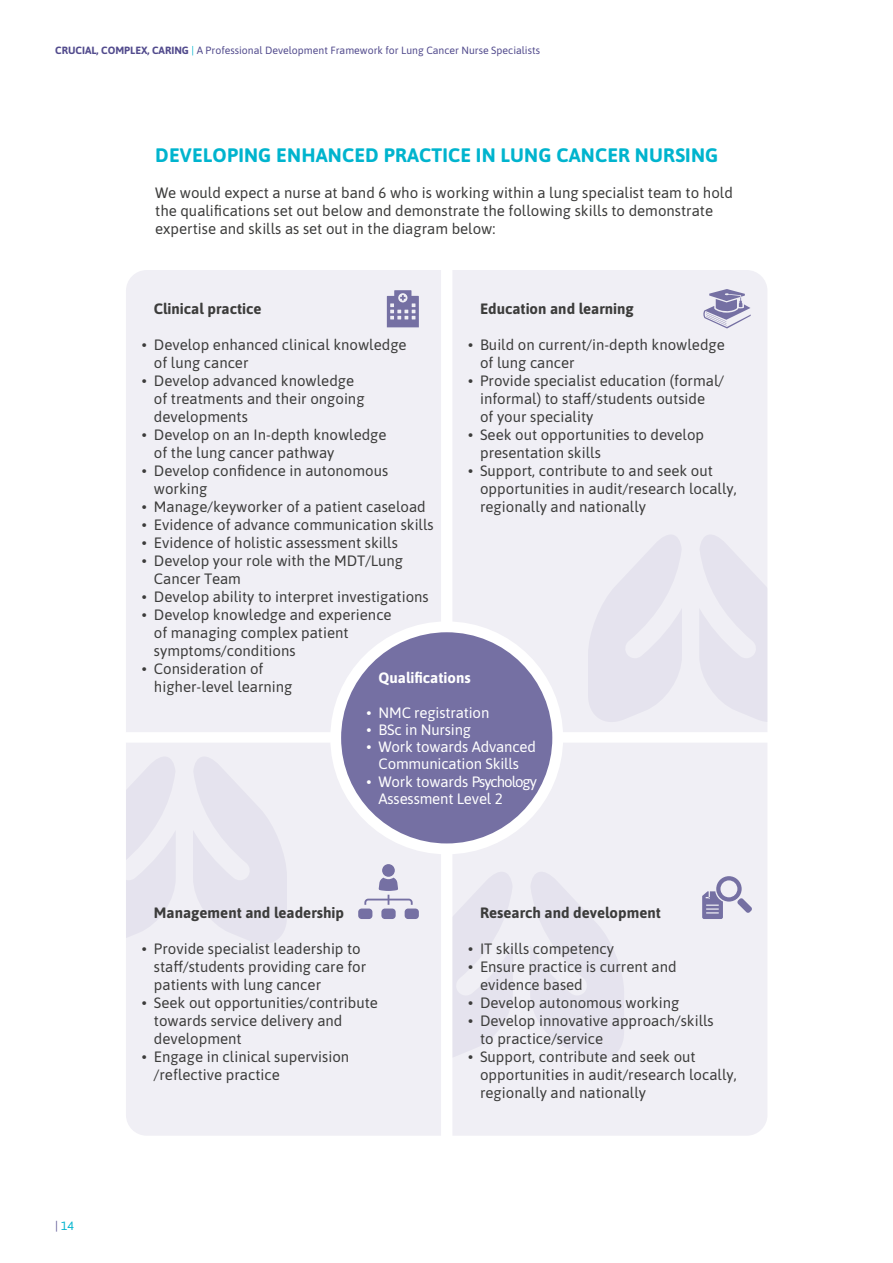
<style>
.page{position:relative;width:893px;height:1263px;background:#fff}
.page>*{position:absolute;margin:0;border:0;box-sizing:border-box;transform-origin:0 0}
.t1{font:700 19.5px "Asap";letter-spacing:.01em;color:#00b4ce}
.t2{font:15px/18px "Asap";color:#3c3c3b}
.t3{font:15px/17.2px "Asap";letter-spacing:-.01em;color:#fff;text-align:center}
.t4{font:700 15px "Asap";color:#3c3c3b}
.t5{font:700 15px "Asap";color:#fff}
.t6{font:12px "Asap";color:#00b4ce}
.t7{font:10.5px "Asap";color:#524b8d}
.s1{font-weight:700}
.s2{color:#00b4ce}
.s3{color:#524b8d}
</style>
<div class="page">
<div style="left:453px;top:743px;width:314px;height:393px;background:#f0eff5"></div>
<svg style="left:530px;top:872px;width:94px;height:187px"></svg>
<svg style="left:452px;top:872px;width:61px;height:187px"></svg>
<div style="left:126px;top:743px;width:315px;height:393px;background:#f0eff5"></div>
<div style="left:126px;top:270px;width:315px;height:462px;background:#f0eff5"></div>
<div style="left:453px;top:270px;width:314px;height:462px;background:#f0eff5"></div>
<svg style="left:699px;top:534px;width:68px;height:188px"></svg>
<svg style="left:588px;top:534px;width:94px;height:188px"></svg>
<div style="left:330px;top:621px;width:233px;height:233px;background:#fff;border-radius:50%"></div>
<svg style="left:387px;top:290px;width:32px;height:37px"></svg>
<svg style="left:703px;top:289px;width:48px;height:39px"></svg>
<svg style="left:702px;top:876px;width:50px;height:43px"></svg>
<div style="left:382px;top:864px;width:13px;height:13px;background:#7570a3;border-radius:50%"></div>
<div style="left:381px;top:908px;width:15px;height:11px;background:#7570a3;border-radius:3px"></div>
<div style="left:358px;top:908px;width:14px;height:11px;background:#7570a3;border-radius:3px"></div>
<div style="left:405px;top:908px;width:14px;height:11px;background:#7570a3;border-radius:3px"></div>
<svg style="left:364px;top:878px;width:49px;height:27px"></svg>
<svg style="left:193px;top:756px;width:94px;height:188px"></svg>
<svg style="left:126px;top:756px;width:50px;height:188px"></svg>
<div style="left:341px;top:632px;width:211px;height:211px;background:#7570a3;border-radius:50%"></div>
<p class="t7" style="left:55px;top:43px;width:486px"><span class="s1">CRUCIAL, COMPLEX, CARING</span> <span class="s2">|</span> A Professional Development Framework for Lung Cancer Nurse Specialists</p>
<h1 class="t1" style="left:155px;top:141px;width:565px">DEVELOPING ENHANCED PRACTICE IN LUNG CANCER NURSING</h1>
<p class="t2" style="left:155px;top:183px;width:579px">We would expect a nurse at band 6 who is working within a lung specialist team to hold the qualifications set out below and demonstrate the following skills to demonstrate expertise and skills as set out in the diagram below:</p>
<p class="t4" style="left:154px;top:298px;width:109px">Clinical practice</p>
<p class="t2" style="left:154px;top:335px;width:254px;text-indent:-12px">• Develop enhanced clinical knowledge of lung cancer</p>
<p class="t2" style="left:154px;top:371px;width:212px;text-indent:-12px">• Develop advanced knowledge of treatments and their ongoing developments</p>
<p class="t2" style="left:154px;top:425px;width:234px;text-indent:-12px">• Develop on an In-depth knowledge of the lung cancer pathway</p>
<p class="t2" style="left:154px;top:461px;width:236px;text-indent:-12px">• Develop confidence in autonomous working</p>
<p class="t2" style="left:142px;top:497px;width:285px">• Manage/keyworker of a patient caseload</p>
<p class="t2" style="left:142px;top:515px;width:293px">• Evidence of advance communication skills</p>
<p class="t2" style="left:142px;top:533px;width:257px">• Evidence of holistic assessment skills</p>
<p class="t2" style="left:154px;top:551px;width:251px;text-indent:-12px">• Develop your role with the MDT/Lung<br>Cancer Team</p>
<p class="t2" style="left:142px;top:587px;width:288px">• Develop ability to interpret investigations</p>
<p class="t2" style="left:154px;top:605px;width:239px;text-indent:-12px">• Develop knowledge and experience of managing complex patient symptoms/conditions</p>
<p class="t2" style="left:154px;top:659px;width:140px;text-indent:-12px">• Consideration of higher-level learning</p>
<p class="t5" style="left:379px;top:667px;width:94px">Qualifications</p>
<p class="t3" style="left:367px;top:703px;width:124px">• NMC registration</p>
<p class="t3" style="left:367px;top:720px;width:106px">• BSc in Nursing</p>
<p class="t3" style="left:367px;top:737px;width:171px">• Work towards Advanced<br>Communication Skills</p>
<p class="t3" style="left:379px;top:772px;width:160px;text-align:left;text-indent:-12px">• Work towards Psychology<br>Assessment Level 2</p>
<p class="t4" style="left:480px;top:298px;width:155px">Education and learning</p>
<p class="t2" style="left:480px;top:335px;width:246px;text-indent:-12px">• Build on current/in-depth knowledge of lung cancer</p>
<p class="t2" style="left:480px;top:371px;width:245px;text-indent:-12px">• Provide specialist education (formal/ informal) to staff/students outside<br>of your speciality</p>
<p class="t2" style="left:480px;top:425px;width:226px;text-indent:-12px">• Seek out opportunities to develop presentation skills</p>
<p class="t2" style="left:480px;top:461px;width:258px;text-indent:-12px">• Support, contribute to and seek out opportunities in audit/research locally, regionally and nationally</p>
<p class="t6" style="left:55px;top:1218px;width:20px"><span class="s3">|</span> 14</p>
<p class="t4" style="left:154px;top:902px;width:192px">Management and leadership</p>
<p class="t2" style="left:154px;top:939px;width:214px;text-indent:-12px">• Provide specialist leadership to staff/students providing care for patients with lung cancer</p>
<p class="t2" style="left:154px;top:993px;width:226px;text-indent:-12px">• Seek out opportunities/contribute towards service delivery and development</p>
<p class="t2" style="left:154px;top:1047px;width:197px;text-indent:-12px">• Engage in clinical supervision /reflective practice</p>
<p class="t4" style="left:480px;top:902px;width:182px">Research and development</p>
<p class="t2" style="left:468px;top:939px;width:148px">• IT skills competency</p>
<p class="t2" style="left:480px;top:957px;width:198px;text-indent:-12px">• Ensure practice is current and evidence based</p>
<p class="t2" style="left:468px;top:993px;width:213px">• Develop autonomous working</p>
<p class="t2" style="left:480px;top:1011px;width:235px;text-indent:-12px">• Develop innovative approach/skills to practice/service</p>
<p class="t2" style="left:480px;top:1047px;width:258px;text-indent:-12px">• Support, contribute and seek out opportunities in audit/research locally, regionally and nationally</p>
</div>
